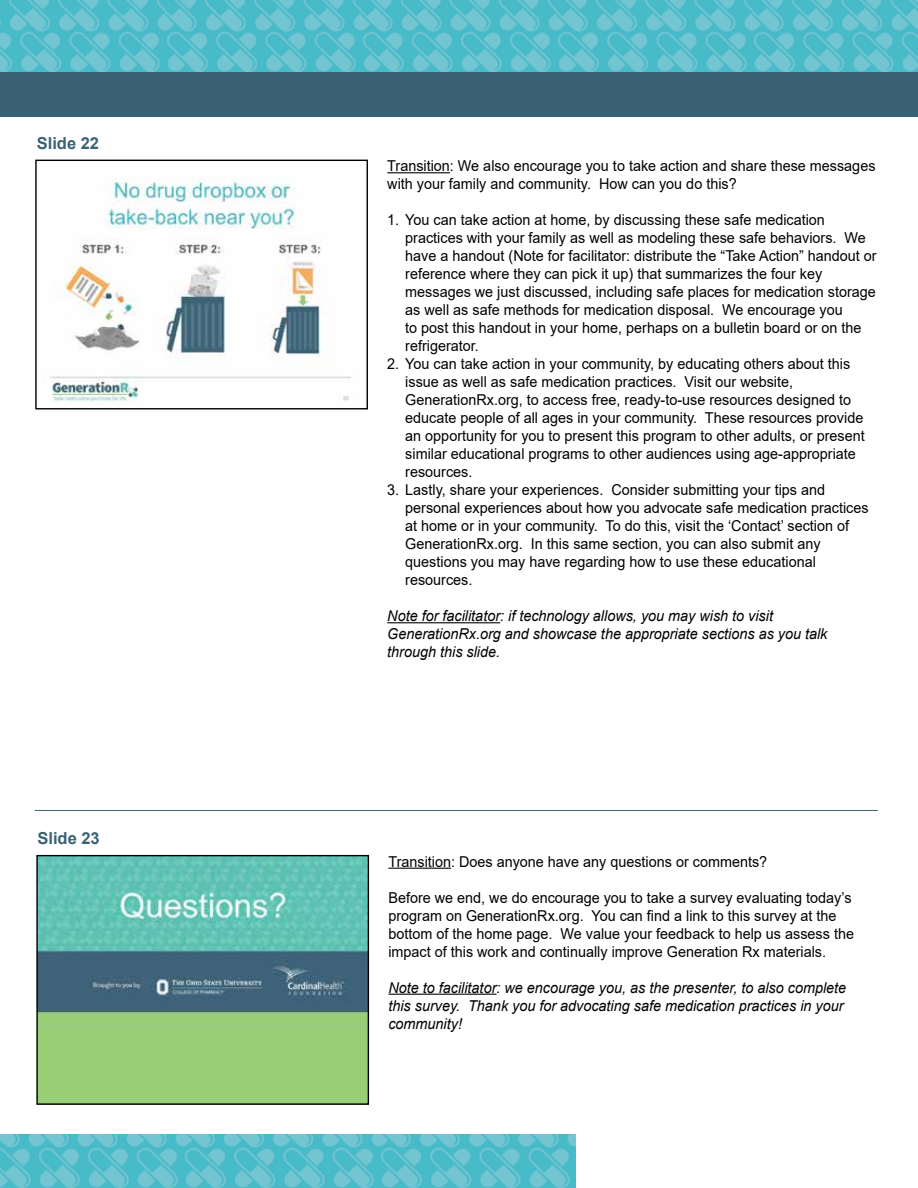
<style>
.page{position:relative;width:918px;height:1188px;background:#fff}
.page>*{position:absolute;margin:0;border:0;box-sizing:border-box;transform-origin:0 0}
.t1{font:700 16.5px "Arial";color:#3a6274}
.t2{font:15px/18px "Arial";color:#000;scale:.96 1}
.t3{font:italic 15px/18px "Arial";color:#000;scale:.96 1}
</style>
<div class="page">
<img style="left:0;top:1134px;width:575px;height:54px">
<img style="left:0;top:0;width:918px;height:72px">
<div style="left:0;top:73px;width:918px;height:44px;background:#3a6274"></div>
<hr style="left:387px;top:172px;width:63px;height:1px;background:#000">
<hr style="left:387px;top:622px;width:113px;height:1px;background:#000">
<img style="left:50px;top:177px;width:302px;height:225px">
<div style="left:35px;top:160px;width:333px;height:249px;border:1px solid #000"></div>
<hr style="left:388px;top:868px;width:63px;height:1px;background:#000">
<hr style="left:388px;top:994px;width:108px;height:1px;background:#000">
<img style="left:38px;top:857px;width:329px;height:246px">
<div style="left:36px;top:855px;width:333px;height:250px;border:1px solid #000"></div>
<hr style="left:35px;top:810px;width:843px;height:1px;background:#3a6274">
<p class="t1" style="left:37px;top:131px;width:64px">Slide 22</p>
<p class="t1" style="left:37px;top:826px;width:64px">Slide 23</p>
<p class="t2" style="left:387px;top:157px;width:510px">Transition: We also encourage you to take action and share these messages with your family and community. How can you do this?</p>
<p class="t2" style="left:405px;top:211px;width:493px;text-indent:-18px">1. You can take action at home, by discussing these safe medication practices with your family as well as modeling these safe behaviors. We have a handout (Note for facilitator: distribute the “Take Action” handout or reference where they can pick it up) that summarizes the four key messages we just discussed, including safe places for medication storage as well as safe methods for medication disposal. We encourage you<br>to post this handout in your home, perhaps on a bulletin board or on the refrigerator.</p>
<p class="t2" style="left:405px;top:355px;width:480px;text-indent:-18px">2. You can take action in your community, by educating others about this issue as well as safe medication practices. Visit our website, GenerationRx.org, to access free, ready-to-use resources designed to educate people of all ages in your community. These resources provide an opportunity for you to present this program to other adults, or present similar educational programs to other audiences using age-appropriate resources.</p>
<p class="t2" style="left:405px;top:481px;width:484px;text-indent:-18px">3. Lastly, share your experiences. Consider submitting your tips and personal experiences about how you advocate safe medication practices at home or in your community. To do this, visit the ‘Contact’ section of GenerationRx.org. In this same section, you can also submit any questions you may have regarding how to use these educational resources.</p>
<p class="t3" style="left:387px;top:607px;width:460px">Note for facilitator: if technology allows, you may wish to visit<br>GenerationRx.org and showcase the appropriate sections as you talk through this slide.</p>
<p class="t2" style="left:388px;top:852px;width:396px">Transition: Does anyone have any questions or comments?</p>
<p class="t2" style="left:388px;top:888px;width:486px">Before we end, we do encourage you to take a survey evaluating today’s program on GenerationRx.org. You can find a link to this survey at the bottom of the home page. We value your feedback to help us assess the impact of this work and continually improve Generation Rx materials.</p>
<p class="t3" style="left:388px;top:979px;width:478px">Note to facilitator: we encourage you, as the presenter, to also complete this survey. Thank you for advocating safe medication practices in your community!</p>
</div>
